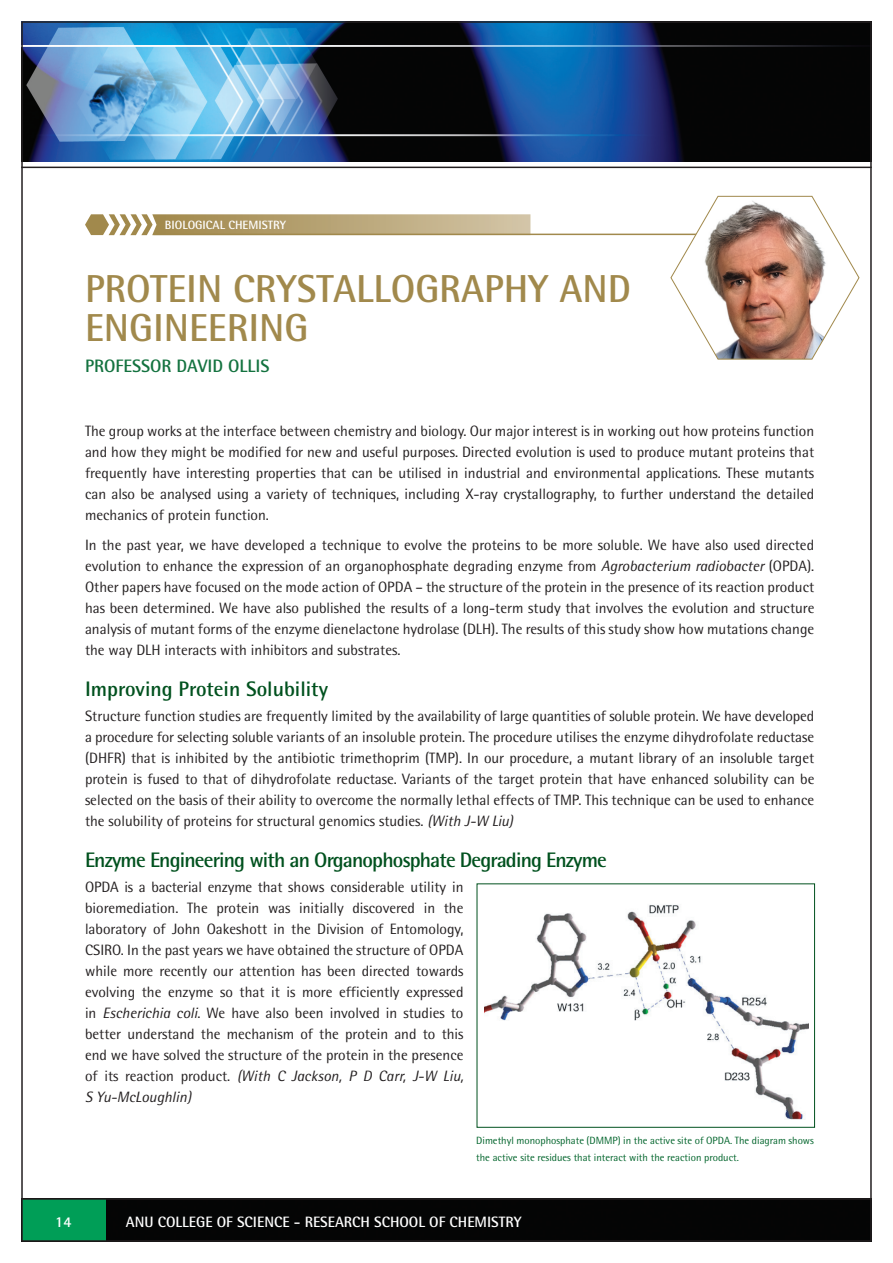
<style>
.page{position:relative;width:893px;height:1263px;background:#fff}
.page>*{position:absolute;margin:0;border:0;box-sizing:border-box;transform-origin:0 0}
.t1{font:700 39px/39px "Rotis Semi Sans";color:#a1894c}
.t2{font:700 21px "Rotis Semi Sans";letter-spacing:-.04em;color:#00511e}
.t3{font:700 21px "Rotis Semi Sans";color:#00511e}
.t4{font:700 18px "Rotis Semi Sans";color:#13723f}
.t5{font:15px/21px "Rotis Semi Sans";color:#231f20;text-align:justify}
.t6{font:700 15px "Rotis Semi Sans";color:#fff}
.t7{font:700 12px "Rotis Semi Sans";color:#fff}
.t8{font:10.5px/16.5px "Rotis Semi Sans";color:#00642b}
.s1{font-style:italic}
</style>
<div class="page">
<div style="left:106px;top:1200px;width:764px;height:40px;background:#040505"></div>
<div style="left:22px;top:1200px;width:84px;height:41px;background:#009e57"></div>
<hr style="left:21px;top:1198px;width:851px;height:2px;background:#231f20">
<img style="left:23px;top:23px;width:847px;height:139px">
<hr style="left:21px;top:167px;width:851px;height:1px;background:#231f20">
<svg style="left:85px;top:214px;width:445px;height:21px;background:#bcaa7f"></svg>
<hr style="left:153px;top:234px;width:545px;height:1px;background:#a1894c">
<img style="left:484px;top:905px;width:325px;height:214px">
<div style="left:477px;top:883px;width:338px;height:245px;border:1px solid #00511e"></div>
<img style="left:670px;top:195px;width:190px;height:165px">
<p class="t7" style="left:165px;top:218px;width:123px">BIOLOGICAL CHEMISTRY</p>
<h1 class="t1" style="left:85px;top:268px;width:547px">PROTEIN CRYSTALLOGRAPHY AND<br>ENGINEERING</h1>
<p class="t4" style="left:85px;top:354px;width:186px">PROFESSOR DAVID OLLIS</p>
<p class="t5" style="left:85px;top:420px;width:731px">The group works at the interface between chemistry and biology. Our major interest is in working out how proteins function and how they might be modified for new and useful purposes. Directed evolution is used to produce mutant proteins that frequently have interesting properties that can be utilised in industrial and environmental applications. These mutants can also be analysed using a variety of techniques, including X-ray crystallography, to further understand the detailed mechanics of protein function.</p>
<p class="t5" style="left:85px;top:534px;width:731px">In the past year, we have developed a technique to evolve the proteins to be more soluble. We have also used directed evolution to enhance the expression of an organophosphate degrading enzyme from <span class="s1">Agrobacterium radiobacter</span> (OPDA).<br>Other papers have focused on the mode action of OPDA – the structure of the protein in the presence of its reaction product has been determined. We have also published the results of a long-term study that involves the evolution and structure analysis of mutant forms of the enzyme dienelactone hydrolase (DLH). The results of this study show how mutations change the way DLH interacts with inhibitors and substrates.</p>
<h2 class="t3" style="left:85px;top:675px;width:244px">Improving Protein Solubility</h2>
<p class="t5" style="left:85px;top:705px;width:731px">Structure function studies are frequently limited by the availability of large quantities of soluble protein. We have developed a procedure for selecting soluble variants of an insoluble protein. The procedure utilises the enzyme dihydrofolate reductase (DHFR) that is inhibited by the antibiotic trimethoprim (TMP). In our procedure, a mutant library of an insoluble target protein is fused to that of dihydrofolate reductase. Variants of the target protein that have enhanced solubility can be selected on the basis of their ability to overcome the normally lethal effects of TMP. This technique can be used to enhance the solubility of proteins for structural genomics studies. <span class="s1">(With J-W Liu)</span></p>
<h2 class="t2" style="left:85px;top:847px;width:523px">Enzyme Engineering with an Organophosphate Degrading Enzyme</h2>
<p class="t5" style="left:85px;top:876px;width:380px">OPDA is a bacterial enzyme that shows considerable utility in bioremediation. The protein was initially discovered in the laboratory of John Oakeshott in the Division of Entomology, CSIRO. In the past years we have obtained the structure of OPDA while more recently our attention has been directed towards evolving the enzyme so that it is more efficiently expressed in <span class="s1">Escherichia coli</span>. We have also been involved in studies to better understand the mechanism of the protein and to this end we have solved the structure of the protein in the presence of its reaction product. <span class="s1">(With C Jackson, P D Carr, J-W Liu, S Yu-McLoughlin)</span></p>
<p class="t8" style="left:476px;top:1132px;width:339px">Dimethyl monophosphate (DMMP) in the active site of OPDA. The diagram shows the active site residues that interact with the reaction product.</p>
<p class="t6" style="left:55px;top:1213px;width:18px">14</p>
<p class="t6" style="left:126px;top:1213px;width:397px">ANU COLLEGE OF SCIENCE - RESEARCH SCHOOL OF CHEMISTRY</p>
</div>
